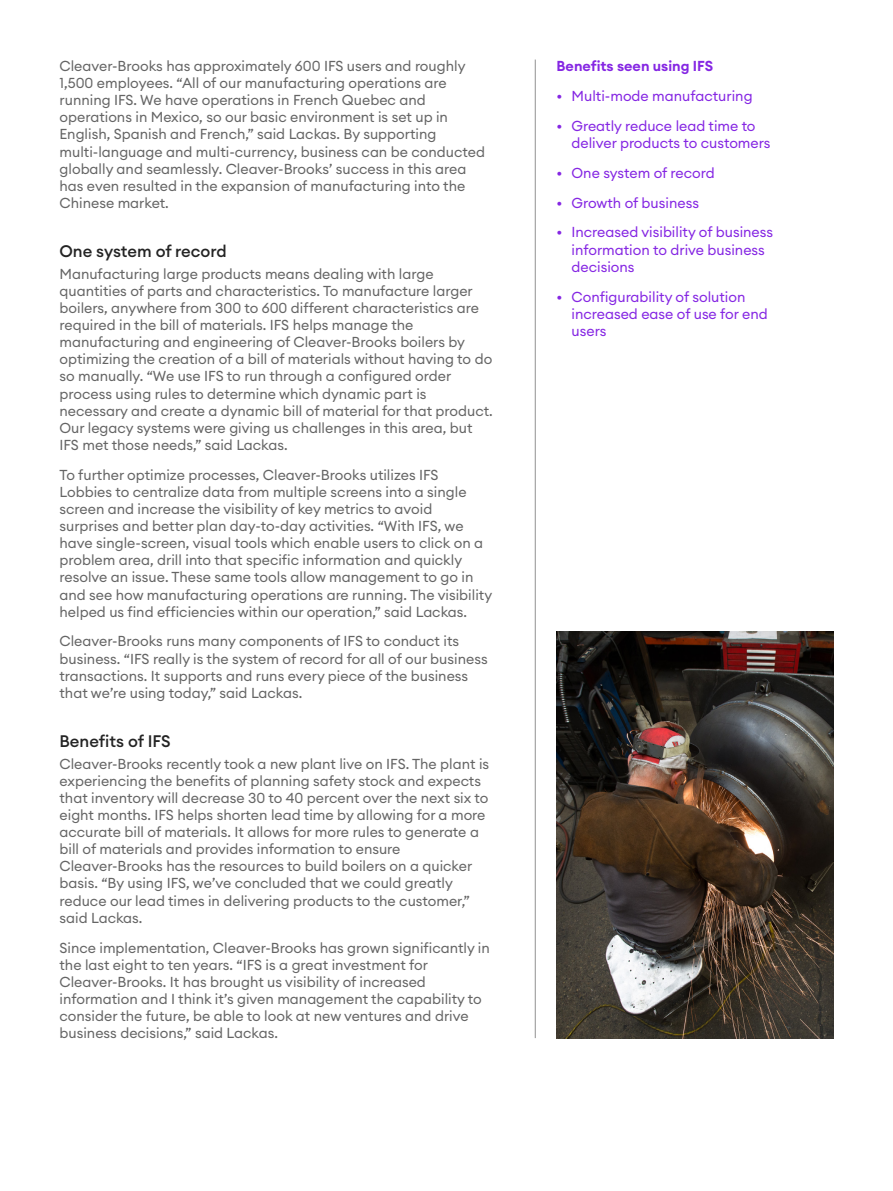
<style>
.page{position:relative;width:893px;height:1191px;background:#fff}
.page>*{position:absolute;margin:0;border:0;box-sizing:border-box;transform-origin:0 0}
.t1{font:500 16.5px "Euclid Circular A";color:#242424}
.t2{font:14.25px/17.1px "Euclid Circular A";color:#656565}
.t3{font:14.25px/17.1px "Euclid Circular A";color:#8526e3}
.t4{font:600 14.25px "Euclid Circular A";color:#8526e3}
</style>
<div class="page">
<hr style="left:535px;top:60px;width:1px;height:978px;background:#919191">
<img style="left:556px;top:631px;width:277px;height:407px">
<p class="t2" style="left:60px;top:57px;width:427px">Cleaver-Brooks has approximately 600 IFS users and roughly 1,500 employees. “All of our manufacturing operations are running IFS. We have operations in French Quebec and operations in Mexico, so our basic environment is set up in English, Spanish and French,” said Lackas. By supporting multi-language and multi-currency, business can be conducted globally and seamlessly. Cleaver-Brooks’ success in this area has even resulted in the expansion of manufacturing into the Chinese market.</p>
<p class="t1" style="left:60px;top:241px;width:169px">One system of record</p>
<p class="t2" style="left:60px;top:265px;width:435px">Manufacturing large products means dealing with large quantities of parts and characteristics. To manufacture larger boilers, anywhere from 300 to 600 different characteristics are required in the bill of materials. IFS helps manage the manufacturing and engineering of Cleaver-Brooks boilers by optimizing the creation of a bill of materials without having to do so manually. “We use IFS to run through a configured order process using rules to determine which dynamic part is necessary and create a dynamic bill of material for that product.<br>Our legacy systems were giving us challenges in this area, but IFS met those needs,” said Lackas.</p>
<p class="t2" style="left:60px;top:466px;width:434px">To further optimize processes, Cleaver-Brooks utilizes IFS Lobbies to centralize data from multiple screens into a single screen and increase the visibility of key metrics to avoid surprises and better plan day-to-day activities. “With IFS, we have single-screen, visual tools which enable users to click on a problem area, drill into that specific information and quickly resolve an issue. These same tools allow management to go in and see how manufacturing operations are running. The visibility helped us find efficiencies within our operation,” said Lackas.</p>
<p class="t2" style="left:60px;top:632px;width:430px">Cleaver-Brooks runs many components of IFS to conduct its business. “IFS really is the system of record for all of our business transactions. It supports and runs every piece of the business that we’re using today,” said Lackas.</p>
<p class="t1" style="left:60px;top:731px;width:113px">Benefits of IFS</p>
<p class="t2" style="left:60px;top:755px;width:431px">Cleaver-Brooks recently took a new plant live on IFS. The plant is experiencing the benefits of planning safety stock and expects that inventory will decrease 30 to 40 percent over the next six to eight months. IFS helps shorten lead time by allowing for a more accurate bill of materials. It allows for more rules to generate a bill of materials and provides information to ensure Cleaver-Brooks has the resources to build boilers on a quicker basis. “By using IFS, we’ve concluded that we could greatly reduce our lead times in delivering products to the customer,” said Lackas.</p>
<p class="t2" style="left:60px;top:938px;width:432px">Since implementation, Cleaver-Brooks has grown significantly in the last eight to ten years. “IFS is a great investment for Cleaver-Brooks. It has brought us visibility of increased information and I think it’s given management the capability to consider the future, be able to look at new ventures and drive business decisions,” said Lackas.</p>
<p class="t4" style="left:556px;top:57px;width:158px">Benefits seen using IFS</p>
<p class="t3" style="left:556px;top:87px;width:198px">• Multi-mode manufacturing</p>
<p class="t3" style="left:571px;top:117px;width:201px;text-indent:-15px">• Greatly reduce lead time to deliver products to customers</p>
<p class="t3" style="left:556px;top:164px;width:160px">• One system of record</p>
<p class="t3" style="left:556px;top:194px;width:144px">• Growth of business</p>
<p class="t3" style="left:571px;top:224px;width:203px;text-indent:-15px">• Increased visibility of business information to drive business decisions</p>
<p class="t3" style="left:571px;top:288px;width:198px;text-indent:-15px">• Configurability of solution increased ease of use for end users</p>
</div>
